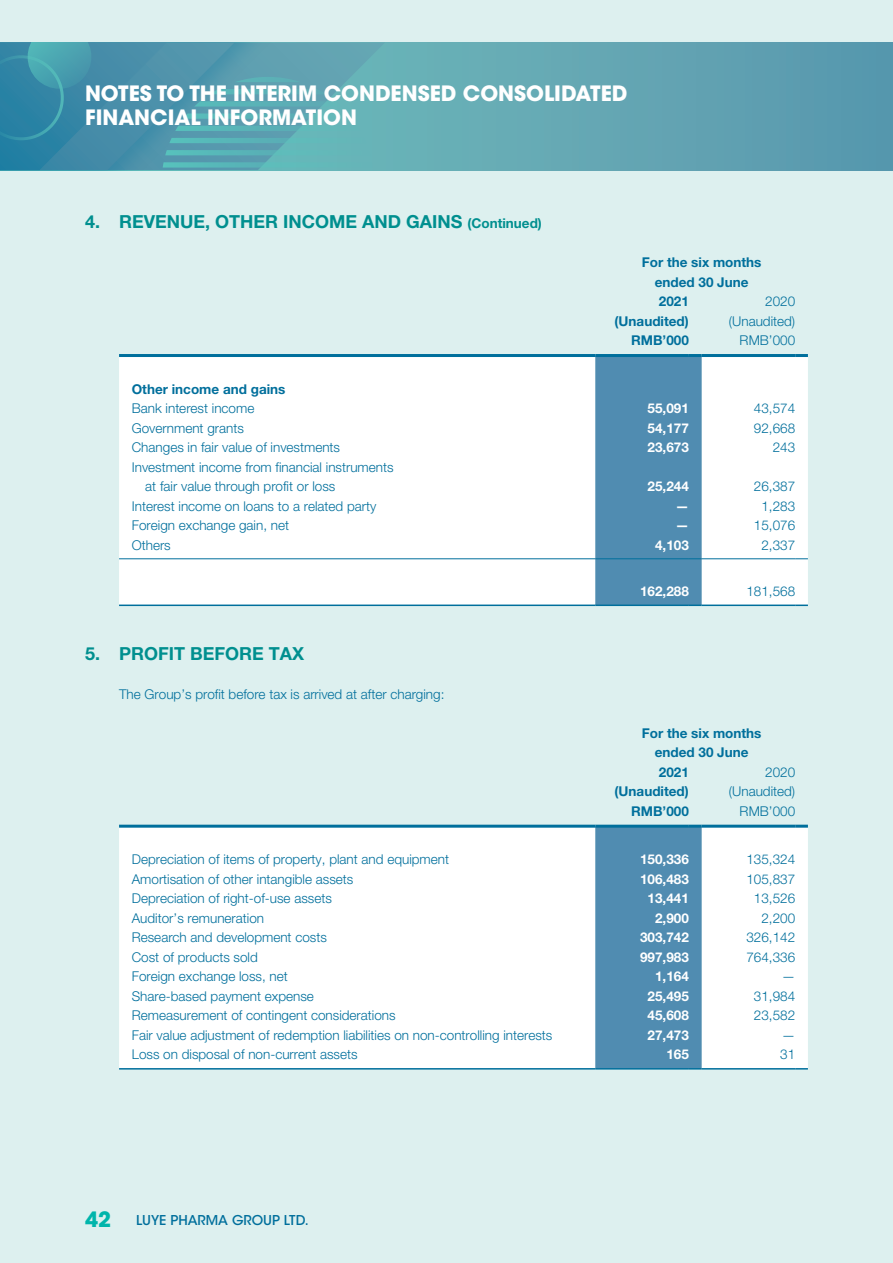
<style>
.page{position:relative;width:893px;height:1263px;background:#ddf0ef}
.page>*{position:absolute;margin:0;border:0;box-sizing:border-box;transform-origin:0 0}
.t1{font:700 21px/24px "ITC Avant Garde Std";color:#fff}
.t2{font:700 18px "Helvetica Neue LT Std";color:#008f8f}
.t3{font:300 13.5px/19.5px "Helvetica Neue LT Std";color:#006f9c}
.t4{font:700 13.5px "Helvetica Neue LT Std";color:#006f9c}
.t5{font:700 13.5px "Helvetica Neue LT Std";color:#fff}
.t6{font:500 13.5px "ITC Avant Garde Std";color:#006f9c}
.s1{font-size:13.5px}
.s2{font-weight:700;font-size:21px;color:#00b5ab}
</style>
<div class="page">
<div style="left:0;top:43px;width:893px;height:127px;background:#5b9caf"></div>
<div style="left:0;top:43px;width:695px;height:127px;background:#67abb5"></div>
<svg style="left:0;top:43px;width:351px;height:127px"></svg>
<div style="left:119px;top:357px;width:689px;height:247px;background:#fff"></div>
<hr style="left:119px;top:558px;width:476px;height:1px;background:#006f9c">
<hr style="left:702px;top:558px;width:93px;height:1px;background:#006f9c">
<svg style="left:795px;top:558px;width:13px;height:1px"></svg>
<hr style="left:119px;top:604px;width:476px;height:2px;background:#006f9c">
<hr style="left:702px;top:604px;width:93px;height:2px;background:#006f9c">
<svg style="left:795px;top:604px;width:13px;height:2px"></svg>
<hr style="left:119px;top:354px;width:476px;height:3px;background:#006f9c">
<div style="left:595px;top:354px;width:107px;height:252px;background:#508cb1"></div>
<hr style="left:702px;top:354px;width:93px;height:3px;background:#006f9c">
<svg style="left:795px;top:354px;width:13px;height:3px"></svg>
<div style="left:119px;top:828px;width:689px;height:240px;background:#fff"></div>
<hr style="left:119px;top:1068px;width:476px;height:1px;background:#006f9c">
<hr style="left:702px;top:1068px;width:93px;height:1px;background:#006f9c">
<svg style="left:795px;top:1068px;width:13px;height:1px"></svg>
<hr style="left:119px;top:825px;width:476px;height:3px;background:#006f9c">
<div style="left:595px;top:825px;width:107px;height:244px;background:#508cb1"></div>
<hr style="left:702px;top:825px;width:93px;height:3px;background:#006f9c">
<svg style="left:795px;top:825px;width:13px;height:3px"></svg>
<h1 class="t1" style="left:85px;top:81px;width:544px">NOTES TO THE INTERIM CONDENSED CONSOLIDATED<br>FINANCIAL INFORMATION</h1>
<h2 class="t2" style="left:85px;top:210px;width:458px">4. REVENUE, OTHER INCOME AND GAINS <span class="s1">(Continued)</span></h2>
<p class="t4" style="left:642px;top:254px;width:121px">For the six months</p>
<p class="t4" style="left:655px;top:274px;width:95px">ended 30 June</p>
<p class="t4" style="left:659px;top:293px;width:32px">2021</p>
<p class="t3" style="left:765px;top:291px;width:32px">2020</p>
<p class="t4" style="left:615px;top:313px;width:76px">(Unaudited)</p>
<p class="t3" style="left:729px;top:311px;width:68px">(Unaudited)</p>
<p class="t4" style="left:631px;top:332px;width:59px">RMB’000</p>
<p class="t3" style="left:740px;top:330px;width:57px">RMB’000</p>
<p class="t4" style="left:132px;top:381px;width:155px">Other income and gains</p>
<p class="t3" style="left:132px;top:398px;width:124px">Bank interest income</p>
<p class="t5" style="left:648px;top:400px;width:43px">55,091</p>
<p class="t3" style="left:754px;top:398px;width:43px">43,574</p>
<p class="t3" style="left:132px;top:418px;width:114px">Government grants</p>
<p class="t5" style="left:648px;top:419px;width:43px">54,177</p>
<p class="t3" style="left:754px;top:418px;width:43px">92,668</p>
<p class="t3" style="left:132px;top:437px;width:210px">Changes in fair value of investments</p>
<p class="t5" style="left:648px;top:439px;width:43px">23,673</p>
<p class="t3" style="left:773px;top:437px;width:24px">243</p>
<p class="t3" style="left:145px;top:457px;width:250px;text-indent:-14px">Investment income from financial instruments at fair value through profit or loss</p>
<p class="t5" style="left:648px;top:478px;width:43px">25,244</p>
<p class="t3" style="left:754px;top:476px;width:43px">26,387</p>
<p class="t3" style="left:132px;top:496px;width:246px">Interest income on loans to a related party</p>
<p class="t5" style="left:675px;top:497px;width:15px">—</p>
<p class="t3" style="left:761px;top:496px;width:35px">1,283</p>
<p class="t3" style="left:132px;top:515px;width:159px">Foreign exchange gain, net</p>
<p class="t5" style="left:675px;top:517px;width:15px">—</p>
<p class="t3" style="left:754px;top:515px;width:43px">15,076</p>
<p class="t3" style="left:132px;top:535px;width:41px">Others</p>
<p class="t5" style="left:655px;top:536px;width:35px">4,103</p>
<p class="t3" style="left:761px;top:535px;width:35px">2,337</p>
<p class="t5" style="left:640px;top:583px;width:50px">162,288</p>
<p class="t3" style="left:746px;top:581px;width:50px">181,568</p>
<h2 class="t2" style="left:85px;top:642px;width:221px">5. PROFIT BEFORE TAX</h2>
<p class="t3" style="left:119px;top:684px;width:327px">The Group’s profit before tax is arrived at after charging:</p>
<p class="t4" style="left:642px;top:725px;width:121px">For the six months</p>
<p class="t4" style="left:655px;top:744px;width:95px">ended 30 June</p>
<p class="t4" style="left:659px;top:764px;width:32px">2021</p>
<p class="t3" style="left:765px;top:762px;width:32px">2020</p>
<p class="t4" style="left:615px;top:783px;width:76px">(Unaudited)</p>
<p class="t3" style="left:729px;top:782px;width:68px">(Unaudited)</p>
<p class="t4" style="left:631px;top:803px;width:59px">RMB’000</p>
<p class="t3" style="left:740px;top:801px;width:57px">RMB’000</p>
<p class="t3" style="left:132px;top:849px;width:319px">Depreciation of items of property, plant and equipment</p>
<p class="t5" style="left:640px;top:851px;width:50px">150,336</p>
<p class="t3" style="left:746px;top:849px;width:50px">135,324</p>
<p class="t3" style="left:132px;top:869px;width:223px">Amortisation of other intangible assets</p>
<p class="t5" style="left:640px;top:871px;width:50px">106,483</p>
<p class="t3" style="left:746px;top:869px;width:50px">105,837</p>
<p class="t3" style="left:132px;top:888px;width:202px">Depreciation of right-of-use assets</p>
<p class="t5" style="left:648px;top:890px;width:43px">13,441</p>
<p class="t3" style="left:754px;top:888px;width:43px">13,526</p>
<p class="t3" style="left:132px;top:908px;width:134px">Auditor’s remuneration</p>
<p class="t5" style="left:655px;top:910px;width:35px">2,900</p>
<p class="t3" style="left:761px;top:908px;width:35px">2,200</p>
<p class="t3" style="left:132px;top:927px;width:197px">Research and development costs</p>
<p class="t5" style="left:640px;top:929px;width:50px">303,742</p>
<p class="t3" style="left:746px;top:927px;width:50px">326,142</p>
<p class="t3" style="left:132px;top:947px;width:128px">Cost of products sold</p>
<p class="t5" style="left:640px;top:949px;width:50px">997,983</p>
<p class="t3" style="left:746px;top:947px;width:50px">764,336</p>
<p class="t3" style="left:132px;top:966px;width:158px">Foreign exchange loss, net</p>
<p class="t5" style="left:655px;top:968px;width:35px">1,164</p>
<p class="t3" style="left:782px;top:966px;width:15px">—</p>
<p class="t3" style="left:132px;top:986px;width:184px">Share-based payment expense</p>
<p class="t5" style="left:648px;top:988px;width:43px">25,495</p>
<p class="t3" style="left:754px;top:986px;width:43px">31,984</p>
<p class="t3" style="left:132px;top:1005px;width:265px">Remeasurement of contingent considerations</p>
<p class="t5" style="left:648px;top:1007px;width:43px">45,608</p>
<p class="t3" style="left:754px;top:1005px;width:43px">23,582</p>
<p class="t3" style="left:132px;top:1025px;width:422px">Fair value adjustment of redemption liabilities on non-controlling interests</p>
<p class="t5" style="left:648px;top:1027px;width:43px">27,473</p>
<p class="t3" style="left:782px;top:1025px;width:15px">—</p>
<p class="t3" style="left:132px;top:1044px;width:227px">Loss on disposal of non-current assets</p>
<p class="t5" style="left:666px;top:1046px;width:24px">165</p>
<p class="t3" style="left:780px;top:1044px;width:17px">31</p>
<p class="t6" style="left:85px;top:1211px;width:225px"><span class="s2">42</span> LUYE PHARMA GROUP LTD.</p>
</div>
